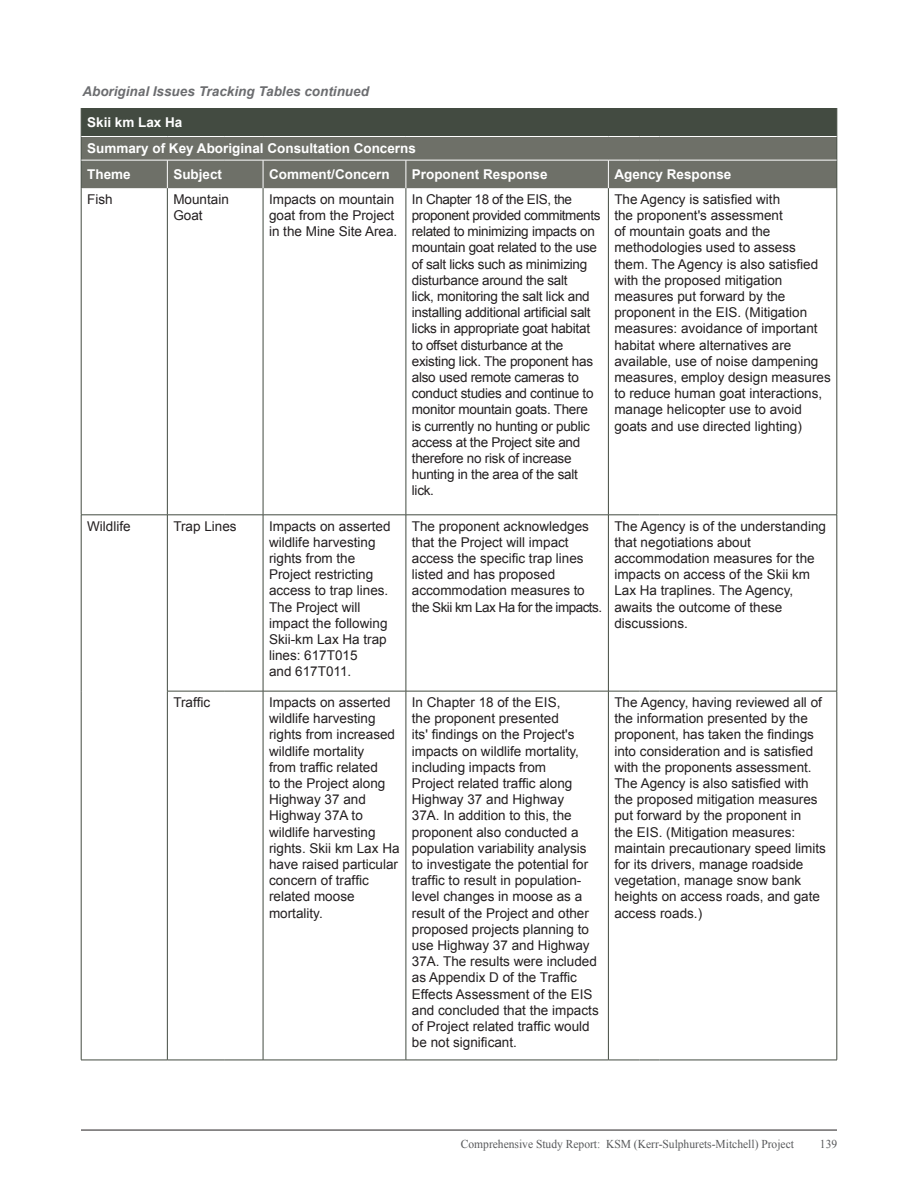
<style>
.page{position:relative;width:918px;height:1188px;background:#fff}
.page>*{position:absolute;margin:0;border:0;box-sizing:border-box;transform-origin:0 0}
.t1{font:13.5px/16.2px "Arial";color:#231f20}
.t2{font:13.5px/16.2px "Arial";letter-spacing:-.02em;color:#231f20}
.t3{font:700 13.5px/26px "Arial";color:#fff}
.t4{font:italic 700 13.5px "Arial";color:#6c6d70}
.t5{font:12px "Times New Roman";color:#57585a;scale:.96 1}
</style>
<div class="page">
<hr style="left:81px;top:1130px;width:756px;height:1px;background:#231f20">
<svg style="left:81px;top:108px;width:757px;height:80px;background:#62665e"></svg>
<hr style="left:659px;top:160px;width:178px;height:1px;background:#fff">
<hr style="left:81px;top:188px;width:1px;height:327px;background:#434b41">
<hr style="left:167px;top:188px;width:1px;height:327px;background:#434b41">
<hr style="left:263px;top:188px;width:1px;height:327px;background:#434b41">
<hr style="left:406px;top:188px;width:1px;height:327px;background:#434b41">
<hr style="left:608px;top:188px;width:1px;height:327px;background:#434b41">
<hr style="left:837px;top:188px;width:1px;height:327px;background:#434b41">
<hr style="left:81px;top:515px;width:86px;height:1px;background:#434b41">
<hr style="left:81px;top:515px;width:1px;height:176px;background:#434b41">
<hr style="left:81px;top:691px;width:1px;height:369px;background:#434b41">
<hr style="left:81px;top:1060px;width:86px;height:1px;background:#434b41">
<hr style="left:167px;top:515px;width:58px;height:1px;background:#434b41">
<hr style="left:167px;top:515px;width:1px;height:176px;background:#434b41">
<hr style="left:225px;top:515px;width:38px;height:1px;background:#434b41">
<hr style="left:263px;top:515px;width:143px;height:1px;background:#434b41">
<hr style="left:263px;top:515px;width:1px;height:176px;background:#434b41">
<hr style="left:406px;top:515px;width:202px;height:1px;background:#434b41">
<hr style="left:406px;top:515px;width:1px;height:176px;background:#434b41">
<hr style="left:608px;top:515px;width:31px;height:1px;background:#434b41">
<hr style="left:608px;top:515px;width:1px;height:176px;background:#434b41">
<svg style="left:639px;top:515px;width:20px;height:1px"></svg>
<hr style="left:659px;top:515px;width:178px;height:1px;background:#434b41">
<hr style="left:837px;top:515px;width:1px;height:176px;background:#434b41">
<hr style="left:167px;top:691px;width:58px;height:1px;background:#434b41">
<hr style="left:167px;top:691px;width:1px;height:369px;background:#434b41">
<hr style="left:225px;top:691px;width:38px;height:1px;background:#434b41">
<hr style="left:263px;top:691px;width:143px;height:1px;background:#434b41">
<hr style="left:263px;top:691px;width:1px;height:369px;background:#434b41">
<hr style="left:406px;top:691px;width:202px;height:1px;background:#434b41">
<hr style="left:406px;top:691px;width:1px;height:369px;background:#434b41">
<hr style="left:608px;top:691px;width:31px;height:1px;background:#434b41">
<hr style="left:608px;top:691px;width:1px;height:369px;background:#434b41">
<svg style="left:639px;top:691px;width:20px;height:1px"></svg>
<hr style="left:659px;top:691px;width:178px;height:1px;background:#434b41">
<hr style="left:837px;top:691px;width:1px;height:369px;background:#434b41">
<hr style="left:167px;top:1060px;width:58px;height:1px;background:#434b41">
<hr style="left:225px;top:1060px;width:38px;height:1px;background:#434b41">
<hr style="left:263px;top:1060px;width:143px;height:1px;background:#434b41">
<hr style="left:406px;top:1060px;width:202px;height:1px;background:#434b41">
<hr style="left:608px;top:1060px;width:31px;height:1px;background:#434b41">
<svg style="left:639px;top:1060px;width:20px;height:1px"></svg>
<hr style="left:659px;top:1060px;width:178px;height:1px;background:#434b41">
<p class="t4" style="left:82px;top:84px;width:288px">Aboriginal Issues Tracking Tables continued</p>
<p class="t3" style="left:87px;top:109px;width:330px">Skii km Lax Ha<br>Summary of Key Aboriginal Consultation Concerns<br>Theme</p>
<p class="t3" style="left:173px;top:161px;width:50px">Subject</p>
<p class="t3" style="left:269px;top:161px;width:122px">Comment/Concern</p>
<p class="t3" style="left:412px;top:161px;width:137px">Proponent Response</p>
<p class="t3" style="left:614px;top:161px;width:119px">Agency Response</p>
<p class="t1" style="left:87px;top:191px;width:27px">Fish</p>
<p class="t1" style="left:173px;top:191px;width:57px">Mountain<br>Goat</p>
<p class="t1" style="left:269px;top:191px;width:130px">Impacts on mountain goat from the Project in the Mine Site Area.</p>
<p class="t2" style="left:412px;top:191px;width:190px">In Chapter 18 of the EIS, the proponent provided commitments related to minimizing impacts on mountain goat related to the use of salt licks such as minimizing disturbance around the salt<br>lick, monitoring the salt lick and installing additional artificial salt licks in appropriate goat habitat to offset disturbance at the existing lick. The proponent has also used remote cameras to conduct studies and continue to monitor mountain goats. There is currently no hunting or public access at the Project site and therefore no risk of increase hunting in the area of the salt lick.</p>
<p class="t1" style="left:614px;top:191px;width:218px">The Agency is satisfied with<br>the proponent's assessment<br>of mountain goats and the methodologies used to assess them. The Agency is also satisfied with the proposed mitigation measures put forward by the proponent in the EIS. (Mitigation measures: avoidance of important habitat where alternatives are available, use of noise dampening measures, employ design measures to reduce human goat interactions, manage helicopter use to avoid goats and use directed lighting)</p>
<p class="t1" style="left:87px;top:518px;width:45px">Wildlife</p>
<p class="t1" style="left:173px;top:518px;width:65px">Trap Lines</p>
<p class="t1" style="left:269px;top:518px;width:123px">Impacts on asserted wildlife harvesting rights from the<br>Project restricting access to trap lines.<br>The Project will impact the following<br>Skii-km Lax Ha trap lines: 617T015<br>and 617T011.</p>
<p class="t1" style="left:412px;top:518px;width:192px">The proponent acknowledges that the Project will impact access the specific trap lines listed and has proposed accommodation measures to the Skii km Lax Ha for the impacts.</p>
<p class="t1" style="left:614px;top:518px;width:213px">The Agency is of the understanding that negotiations about accommodation measures for the impacts on access of the Skii km<br>Lax Ha traplines. The Agency, awaits the outcome of these discussions.</p>
<p class="t1" style="left:173px;top:694px;width:38px">Traffic</p>
<p class="t1" style="left:269px;top:694px;width:132px">Impacts on asserted wildlife harvesting rights from increased wildlife mortality<br>from traffic related<br>to the Project along<br>Highway 37 and<br>Highway 37A to wildlife harvesting rights. Skii km Lax Ha have raised particular concern of traffic related moose mortality.</p>
<p class="t1" style="left:412px;top:694px;width:188px">In Chapter 18 of the EIS,<br>the proponent presented<br>its' findings on the Project's impacts on wildlife mortality, including impacts from<br>Project related traffic along<br>Highway 37 and Highway<br>37A. In addition to this, the proponent also conducted a population variability analysis to investigate the potential for traffic to result in population&shy;level changes in moose as a result of the Project and other proposed projects planning to use Highway 37 and Highway<br>37A. The results were included as Appendix D of the Traffic<br>Effects Assessment of the EIS and concluded that the impacts of Project related traffic would be not significant.</p>
<p class="t1" style="left:614px;top:694px;width:213px">The Agency, having reviewed all of the information presented by the proponent, has taken the findings into consideration and is satisfied with the proponents assessment.<br>The Agency is also satisfied with the proposed mitigation measures put forward by the proponent in<br>the EIS. (Mitigation measures: maintain precautionary speed limits for its drivers, manage roadside vegetation, manage snow bank heights on access roads, and gate access roads.)</p>
<p class="t5" style="left:461px;top:1136px;width:349px">Comprehensive Study Report: KSM (Kerr-Sulphurets-Mitchell) Project</p>
<p class="t5" style="left:820px;top:1136px;width:20px">139</p>
</div>
